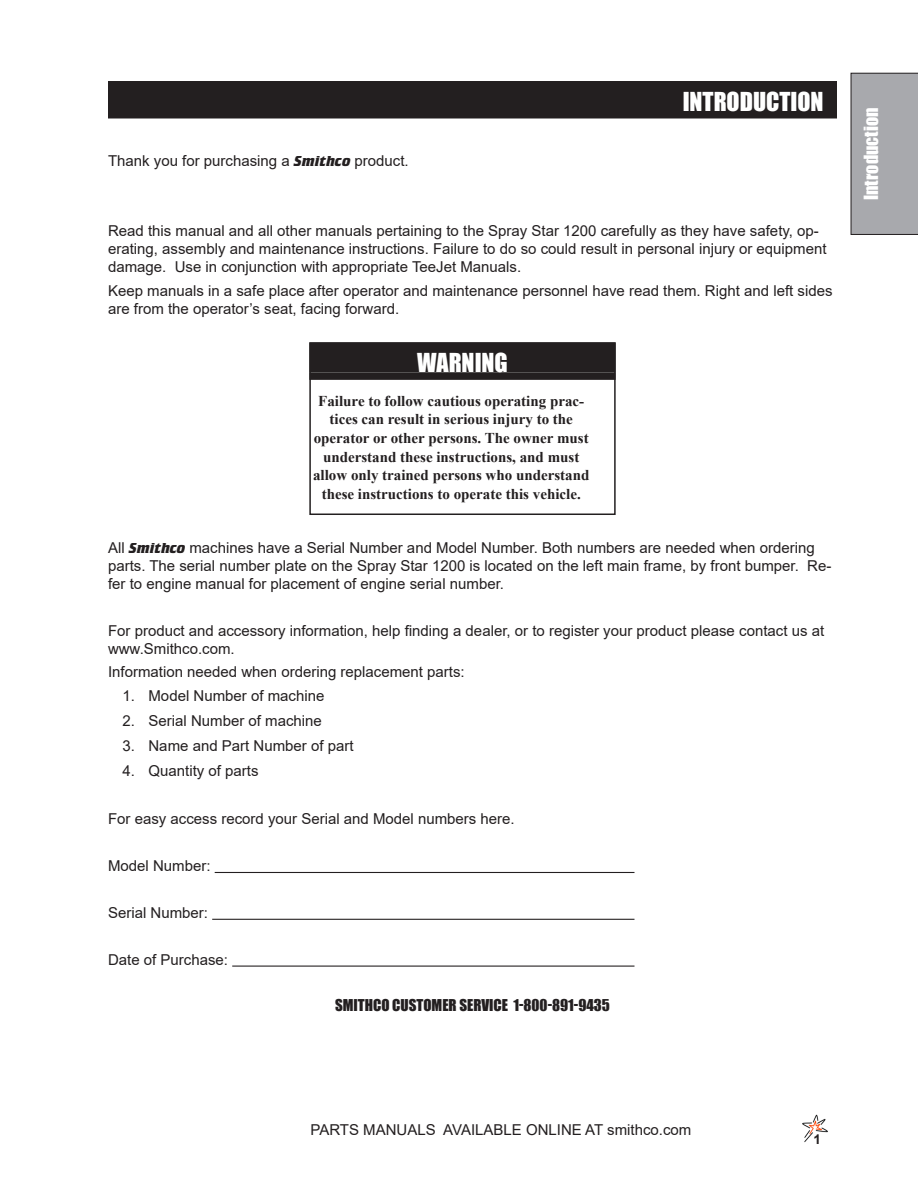
<style>
.page{position:relative;width:918px;height:1188px;background:#fff}
.page>*{position:absolute;margin:0;border:0;box-sizing:border-box;transform-origin:0 0}
.Header_Right{font:24px "Impact";color:#fff}
.t1{font:18px "Impact";color:#fff}
.Body_text{font:15px/18px "Arial";color:#231f20}
.t2{font:700 15px/18.6px "Times New Roman";color:#231f20;text-align:center}
._1__2__3{font:15px "Arial";color:#231f20}
.Body_text-2{font:15px "Impact";color:#231f20}
.t3{font:700 13.5px "Arial";color:#231f20}
.s1{font-family:"Crillee Bold Italic Let Plain"}
</style>
<div class="page">
<img style="left:802px;top:1114px;width:26px;height:28px">
<div style="left:851px;top:73px;width:67px;height:162px;background:#a8a9ad"></div>
<div style="left:108px;top:81px;width:729px;height:30px;background:#231f20"></div>
<div style="left:108px;top:111px;width:729px;height:7px;background:#231f20"></div>
<hr style="left:215px;top:872px;width:419px;height:1px;background:#231f20">
<hr style="left:212px;top:919px;width:422px;height:1px;background:#231f20">
<hr style="left:232px;top:966px;width:403px;height:1px;background:#231f20">
<div style="left:309px;top:342px;width:307px;height:30px;background:#231f20"></div>
<div style="left:309px;top:372px;width:307px;height:8px;background:#231f20"></div>
<div style="left:309px;top:342px;width:307px;height:173px;border:2px solid #231f20"></div>
<p class="Body_text" style="left:108px;top:152px;width:302px">Thank you for purchasing a <span class="s1">Smithco</span> product.</p>
<p class="Header_Right" style="left:683px;top:83px;width:142px">INTRODUCTION</p>
<p class="Body_text" style="left:108px;top:222px;width:720px">Read this manual and all other manuals pertaining to the Spray Star 1200 carefully as they have safety, op&shy;erating, assembly and maintenance instructions. Failure to do so could result in personal injury or equipment damage. Use in conjunction with appropriate TeeJet Manuals.</p>
<p class="Body_text" style="left:108px;top:281px;width:726px">Keep manuals in a safe place after operator and maintenance personnel have read them. Right and left sides are from the operator’s seat, facing forward.</p>
<p class="Header_Right" style="left:417px;top:344px;width:92px">WARNING</p>
<p class="t2" style="left:313px;top:391px;width:278px">Failure to follow cautious operating prac&shy;tices can result in serious injury to the operator or other persons. The owner must understand these instructions, and must allow only trained persons who understand these instructions to operate this vehicle.</p>
<p class="Body_text" style="left:108px;top:539px;width:725px">All <span class="s1">Smithco</span> machines have a Serial Number and Model Number. Both numbers are needed when ordering parts. The serial number plate on the Spray Star 1200 is located on the left main frame, by front bumper. Re&shy;fer to engine manual for placement of engine serial number.</p>
<p class="Body_text" style="left:108px;top:621px;width:718px">For product and accessory information, help finding a dealer, or to register your product please contact us at www.Smithco.com.</p>
<p class="Body_text" style="left:108px;top:663px;width:358px">Information needed when ordering replacement parts:</p>
<p class="_1__2__3" style="left:122px;top:685px;width:203px">1. Model Number of machine</p>
<p class="_1__2__3" style="left:122px;top:710px;width:201px">2. Serial Number of machine</p>
<p class="_1__2__3" style="left:122px;top:735px;width:233px">3. Name and Part Number of part</p>
<p class="_1__2__3" style="left:122px;top:760px;width:138px">4. Quantity of parts</p>
<p class="Body_text" style="left:108px;top:810px;width:408px">For easy access record your Serial and Model numbers here.</p>
<p class="Body_text" style="left:108px;top:857px;width:104px">Model Number:</p>
<p class="Body_text" style="left:108px;top:903px;width:102px">Serial Number:</p>
<p class="Body_text" style="left:108px;top:950px;width:122px">Date of Purchase:</p>
<p class="Body_text-2" style="left:335px;top:994px;width:276px">SMITHCO CUSTOMER SERVICE 1-800-891-9435</p>
<p class="t1" style="left:857px;top:200px;width:94px;rotate:-90deg">Introduction</p>
<p class="Body_text" style="left:310px;top:1120px;width:382px">PARTS MANUALS AVAILABLE ONLINE AT smithco.com</p>
<p class="t3" style="left:813px;top:1129px;width:9px">1</p>
</div>
